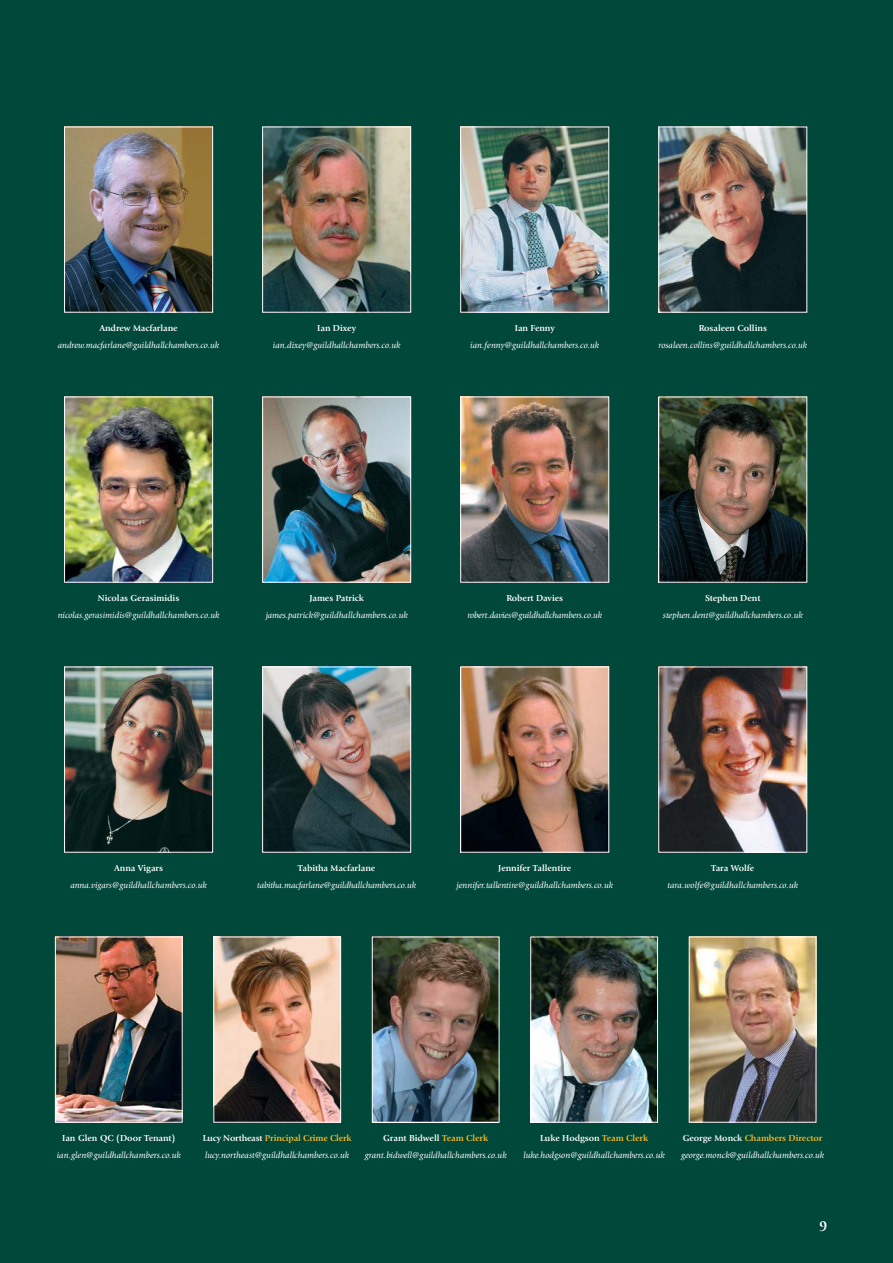
<style>
.page{position:relative;width:893px;height:1263px;background:#00483a}
.page>*{position:absolute;margin:0;border:0;box-sizing:border-box;transform-origin:0 0}
.t1{font:700 15px "Giovanni";color:#fff}
.t2{font:italic 9px/16.5px "Giovanni";color:#fff}
.t3{font:700 9px "Giovanni";letter-spacing:-.005em;color:#fff}
.s1{font-weight:700;font-style:normal}
.s2{font-weight:700;font-style:normal;color:#fdb826}
</style>
<div class="page">
<img style="left:660px;top:129px;width:145px;height:182px">
<div style="left:658px;top:127px;width:149px;height:186px;border:1px solid #fff"></div>
<img style="left:462px;top:129px;width:145px;height:182px">
<div style="left:460px;top:127px;width:149px;height:186px;border:1px solid #fff"></div>
<img style="left:264px;top:129px;width:145px;height:182px">
<div style="left:262px;top:127px;width:149px;height:186px;border:1px solid #fff"></div>
<img style="left:66px;top:129px;width:145px;height:182px">
<div style="left:64px;top:127px;width:149px;height:186px;border:1px solid #fff"></div>
<img style="left:660px;top:399px;width:145px;height:182px">
<div style="left:658px;top:397px;width:149px;height:186px;border:1px solid #fff"></div>
<img style="left:462px;top:399px;width:145px;height:182px">
<div style="left:460px;top:397px;width:149px;height:186px;border:1px solid #fff"></div>
<img style="left:264px;top:399px;width:145px;height:182px">
<div style="left:262px;top:397px;width:149px;height:186px;border:1px solid #fff"></div>
<img style="left:66px;top:399px;width:145px;height:182px">
<div style="left:64px;top:397px;width:149px;height:186px;border:1px solid #fff"></div>
<img style="left:660px;top:669px;width:145px;height:182px">
<div style="left:658px;top:667px;width:149px;height:186px;border:1px solid #fff"></div>
<img style="left:462px;top:669px;width:145px;height:182px">
<div style="left:460px;top:667px;width:149px;height:186px;border:1px solid #fff"></div>
<img style="left:264px;top:669px;width:145px;height:182px">
<div style="left:262px;top:667px;width:149px;height:186px;border:1px solid #fff"></div>
<img style="left:66px;top:669px;width:145px;height:182px">
<div style="left:64px;top:667px;width:149px;height:186px;border:1px solid #fff"></div>
<img style="left:691px;top:939px;width:123px;height:182px">
<div style="left:689px;top:937px;width:127px;height:186px;border:1px solid #fff"></div>
<img style="left:532px;top:939px;width:124px;height:182px">
<div style="left:530px;top:937px;width:128px;height:186px;border:1px solid #fff"></div>
<img style="left:374px;top:939px;width:123px;height:182px">
<div style="left:372px;top:937px;width:127px;height:186px;border:1px solid #fff"></div>
<img style="left:215px;top:939px;width:124px;height:182px">
<div style="left:213px;top:937px;width:128px;height:186px;border:1px solid #fff"></div>
<img style="left:57px;top:939px;width:124px;height:182px">
<div style="left:55px;top:937px;width:128px;height:186px;border:1px solid #fff"></div>
<p class="t3" style="left:99px;top:325px;width:80px">Andrew Macfarlane</p>
<p class="t2" style="left:58px;top:337px;width:163px">andrew.macfarlane@guildhallchambers.co.uk</p>
<p class="t3" style="left:317px;top:325px;width:40px">Ian Dixey</p>
<p class="t2" style="left:273px;top:337px;width:129px">ian.dixey@guildhallchambers.co.uk</p>
<p class="t3" style="left:515px;top:325px;width:42px">Ian Fenny</p>
<p class="t2" style="left:470px;top:337px;width:130px">ian.fenny@guildhallchambers.co.uk</p>
<p class="t3" style="left:699px;top:325px;width:70px">Rosaleen Collins</p>
<p class="t2" style="left:658px;top:337px;width:150px">rosaleen.collins@guildhallchambers.co.uk</p>
<p class="t3" style="left:98px;top:595px;width:83px">Nicolas Gerasimidis</p>
<p class="t2" style="left:58px;top:607px;width:163px">nicolas.gerasimidis@guildhallchambers.co.uk</p>
<p class="t3" style="left:309px;top:595px;width:56px">James Patrick</p>
<p class="t2" style="left:266px;top:607px;width:143px">james.patrick@guildhallchambers.co.uk</p>
<p class="t3" style="left:506px;top:595px;width:58px">Robert Davies</p>
<p class="t2" style="left:467px;top:607px;width:136px">robert.davies@guildhallchambers.co.uk</p>
<p class="t3" style="left:705px;top:595px;width:57px">Stephen Dent</p>
<p class="t2" style="left:663px;top:607px;width:141px">stephen.dent@guildhallchambers.co.uk</p>
<p class="t3" style="left:114px;top:865px;width:50px">Anna Vigars</p>
<p class="t2" style="left:70px;top:877px;width:138px">anna.vigars@guildhallchambers.co.uk</p>
<p class="t3" style="left:298px;top:865px;width:79px">Tabitha Macfarlane</p>
<p class="t2" style="left:257px;top:877px;width:160px">tabitha.macfarlane@guildhallchambers.co.uk</p>
<p class="t3" style="left:498px;top:865px;width:74px">Jennifer Tallentire</p>
<p class="t2" style="left:456px;top:877px;width:158px">jennifer.tallentire@guildhallchambers.co.uk</p>
<p class="t3" style="left:711px;top:865px;width:45px">Tara Wolfe</p>
<p class="t2" style="left:667px;top:877px;width:132px">tara.wolfe@guildhallchambers.co.uk</p>
<p class="t3" style="left:62px;top:1135px;width:115px">Ian Glen QC (Door Tenant)</p>
<p class="t2" style="left:57px;top:1147px;width:125px">ian.glen@guildhallchambers.co.uk</p>
<p class="t2" style="left:203px;top:1131px;width:150px"><span class="s1">Lucy Northeast</span> <span class="s2">Principal Crime Clerk </span>lucy.northeast@guildhallchambers.co.uk</p>
<p class="t2" style="left:365px;top:1131px;width:143px;text-align:center"><span class="s1">Grant Bidwell</span> <span class="s2">Team Clerk </span>grant.bidwell@guildhallchambers.co.uk</p>
<p class="t2" style="left:524px;top:1131px;width:142px;text-align:center"><span class="s1">Luke Hodgson</span> <span class="s2">Team Clerk </span>luke.hodgson@guildhallchambers.co.uk</p>
<p class="t2" style="left:681px;top:1131px;width:144px"><span class="s1">George Monck</span> <span class="s2">Chambers Director </span>george.monck@guildhallchambers.co.uk</p>
<h1 class="t1" style="left:819px;top:1220px;width:10px">9</h1>
</div>
